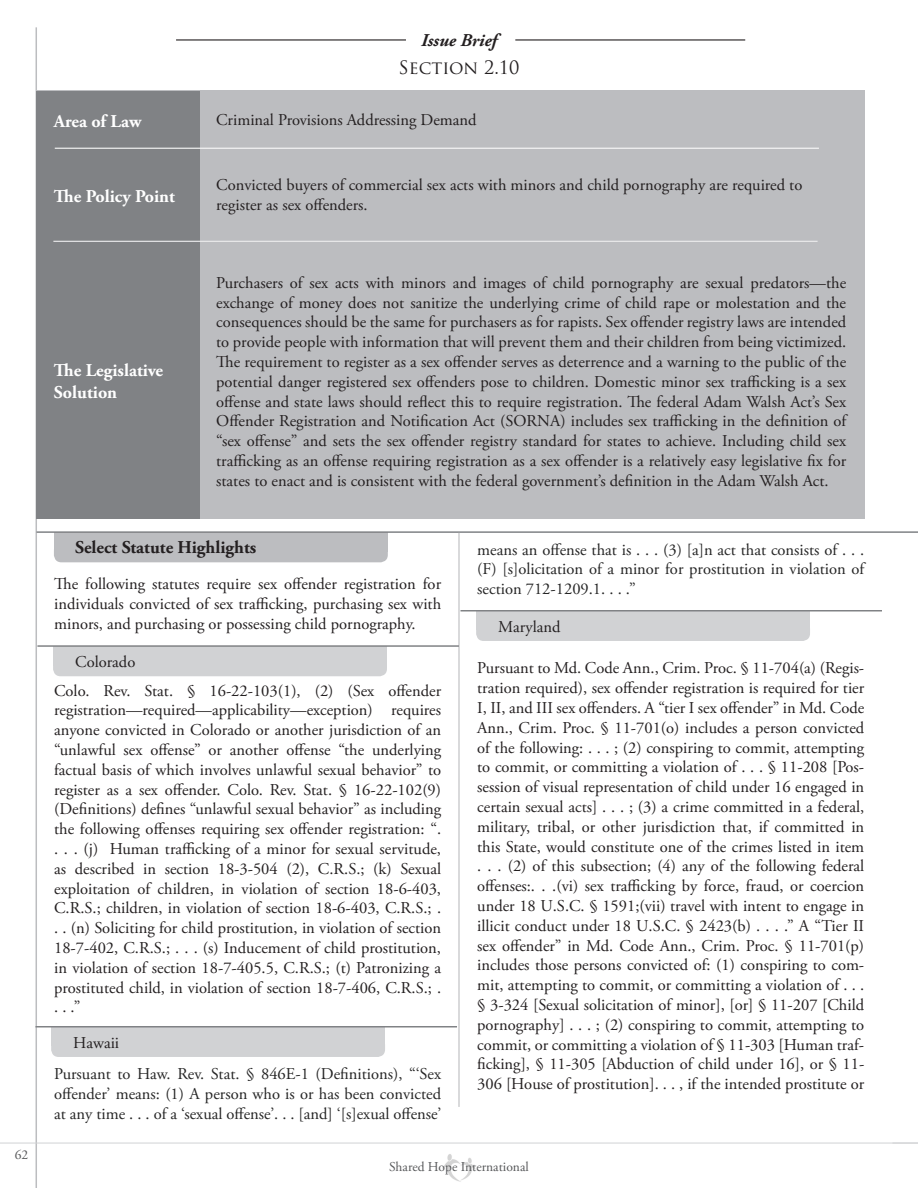
<style>
.page{position:relative;width:918px;height:1188px;background:#fff}
.page>*{position:absolute;margin:0;border:0;box-sizing:border-box;transform-origin:0 0}
.t1{font:700 18px/21.6px "Adobe Garamond Pro";color:#fff}
.t2{font:700 18px "Adobe Garamond Pro";color:#231f20}
.t3{font:18px "Trajan Pro";color:#231f20}
.t4{font:italic 700 18px "Adobe Garamond Pro";color:#231f20}
.Pa0{font:16.5px/19.8px "Adobe Garamond Pro";color:#231f20;text-align:justify}
.t5{font:16.5px/19.8px "Adobe Garamond Pro";color:#252525;text-align:justify}
.t6{font:13.5px "Adobe Garamond Pro";letter-spacing:-.01em;color:#57585a}
</style>
<div class="page">
<hr style="left:36px;top:27px;width:1px;height:1161px;background:#bcbdc0">
<img style="left:442px;top:1154px;width:34px;height:28px">
<hr style="left:0;top:1143px;width:918px;height:1px;background:#d1d2d4">
<hr style="left:515px;top:39px;width:230px;height:2px;background:#231f20">
<hr style="left:176px;top:39px;width:230px;height:2px;background:#231f20">
<div style="left:36px;top:90px;width:829px;height:429px;background:#bcbdc0"></div>
<div style="left:36px;top:91px;width:163px;height:428px;background:#808285"></div>
<hr style="left:55px;top:148px;width:764px;height:1px;background:#f9f9f9">
<hr style="left:53px;top:241px;width:765px;height:1px;background:#ededee">
<div style="left:54px;top:532px;width:334px;height:19px;background:#bcbdc0"></div>
<div style="left:54px;top:543px;width:334px;height:19px;background:#bcbdc0;border-radius:8px"></div>
<hr style="left:37px;top:531px;width:881px;height:2px;background:#808285">
<hr style="left:458px;top:533px;width:2px;height:574px;background:#bcbdc0">
<div style="left:53px;top:646px;width:334px;height:19px;background:#d1d2d4"></div>
<div style="left:53px;top:657px;width:334px;height:19px;background:#d1d2d4;border-radius:8px"></div>
<hr style="left:37px;top:645px;width:422px;height:2px;background:#808285">
<div style="left:476px;top:611px;width:334px;height:19px;background:#d1d2d4"></div>
<div style="left:476px;top:622px;width:334px;height:19px;background:#d1d2d4;border-radius:8px"></div>
<hr style="left:461px;top:610px;width:421px;height:2px;background:#808285">
<div style="left:51px;top:1027px;width:334px;height:19px;background:#d1d2d4"></div>
<div style="left:51px;top:1038px;width:334px;height:19px;background:#d1d2d4;border-radius:8px"></div>
<hr style="left:36px;top:1026px;width:421px;height:2px;background:#808285">
<p class="t6" style="left:15px;top:1147px;width:15px">62</p>
<p class="t1" style="left:54px;top:111px;width:89px">Area of Law</p>
<p class="t1" style="left:54px;top:186px;width:123px">The Policy Point</p>
<p class="t1" style="left:54px;top:360px;width:111px">The Legislative<br>Solution</p>
<p class="t4" style="left:421px;top:30px;width:77px">Issue Brief</p>
<p class="t3" style="left:399px;top:56px;width:122px">SECTION 2.10</p>
<p class="Pa0" style="left:216px;top:110px;width:262px">Criminal Provisions Addressing Demand</p>
<p class="Pa0" style="left:216px;top:175px;width:588px">Convicted buyers of commercial sex acts with minors and child pornography are required to register as sex offenders.</p>
<p class="Pa0" style="left:216px;top:273px;width:632px">Purchasers of sex acts with minors and images of child pornography are sexual predators—the exchange of money does not sanitize the underlying crime of child rape or molestation and the consequences should be the same for purchasers as for rapists. Sex offender registry laws are intended to provide people with information that will prevent them and their children from being victimized.<br>The requirement to register as a sex offender serves as deterrence and a warning to the public of the potential danger registered sex offenders pose to children. Domestic minor sex trafficking is a sex offense and state laws should reflect this to require registration. The federal Adam Walsh Act’s Sex Offender Registration and Notification Act (SORNA) includes sex trafficking in the definition of “sex offense” and sets the sex offender registry standard for states to achieve. Including child sex trafficking as an offense requiring registration as a sex offender is a relatively easy legislative fix for states to enact and is consistent with the federal government’s definition in the Adam Walsh Act.</p>
<p class="t2" style="left:75px;top:537px;width:183px">Select Statute Highlights</p>
<p class="Pa0" style="left:54px;top:575px;width:389px">The following statutes require sex offender registration for individuals convicted of sex trafficking, purchasing sex with minors, and purchasing or possessing child pornography.</p>
<p class="Pa0" style="left:54px;top:654px;width:62px">Colorado</p>
<p class="Pa0" style="left:54px;top:681px;width:389px">Colo. Rev. Stat. § 16-22-103(1), (2) (Sex offender registration—required—applicability—exception) requires anyone convicted in Colorado or another jurisdiction of an “unlawful sex offense” or another offense “the underlying factual basis of which involves unlawful sexual behavior” to register as a sex offender. Colo. Rev. Stat. § 16-22-102(9) (Definitions) defines “unlawful sexual behavior” as including the following offenses requiring sex offender registration: “. . . . (j) Human trafficking of a minor for sexual servitude, as described in section 18-3-504 (2), C.R.S.; (k) Sexual exploitation of children, in violation of section 18-6-403, C.R.S.; children, in violation of section 18-6-403, C.R.S.; . . . (n) Soliciting for child prostitution, in violation of section 18-7-402, C.R.S.; . . . (s) Inducement of child prostitution, in violation of section 18-7-405.5, C.R.S.; (t) Patronizing a prostituted child, in violation of section 18-7-406, C.R.S.; . . . .”</p>
<p class="Pa0" style="left:75px;top:653px;width:62px">Colorado</p>
<p class="Pa0" style="left:73px;top:1033px;width:47px">Hawaii</p>
<p class="t5" style="left:54px;top:1065px;width:389px">Pursuant to Haw. Rev. Stat. § 846E-1 (Definitions), “‘Sex offender’ means: (1) A person who is or has been convicted at any time . . . of a ‘sexual offense’. . . [and] ‘[s]exual offense’</p>
<p class="t5" style="left:477px;top:540px;width:389px">means an offense that is . . . (3) [a]n act that consists of . . . (F) [s]olicitation of a minor for prostitution in violation of section 712-1209.1. . . .”</p>
<p class="Pa0" style="left:498px;top:617px;width:64px">Maryland</p>
<p class="Pa0" style="left:477px;top:659px;width:389px">Pursuant to Md. Code Ann., Crim. Proc. § 11-704(a) (Regis&shy;tration required), sex offender registration is required for tier I, II, and III sex offenders. A “tier I sex offender” in Md. Code Ann., Crim. Proc. § 11-701(o) includes a person convicted of the following: . . . ; (2) conspiring to commit, attempting to commit, or committing a violation of . . . § 11-208 [Pos&shy;session of visual representation of child under 16 engaged in certain sexual acts] . . . ; (3) a crime committed in a federal, military, tribal, or other jurisdiction that, if committed in this State, would constitute one of the crimes listed in item . . . (2) of this subsection; (4) any of the following federal offenses:. . .(vi) sex trafficking by force, fraud, or coercion under 18 U.S.C. § 1591;(vii) travel with intent to engage in illicit conduct under 18 U.S.C. § 2423(b) . . . .” A “Tier II sex offender” in Md. Code Ann., Crim. Proc. § 11-701(p) includes those persons convicted of: (1) conspiring to com&shy;mit, attempting to commit, or committing a violation of . . . § 3-324 [Sexual solicitation of minor], [or] § 11-207 [Child pornography] . . . ; (2) conspiring to commit, attempting to commit, or committing a violation of § 11-303 [Human traf&shy;ficking], § 11-305 [Abduction of child under 16], or § 11- 306 [House of prostitution]. . . , if the intended prostitute or</p>
<p class="t6" style="left:389px;top:1158px;width:141px">Shared Hope International</p>
</div>
